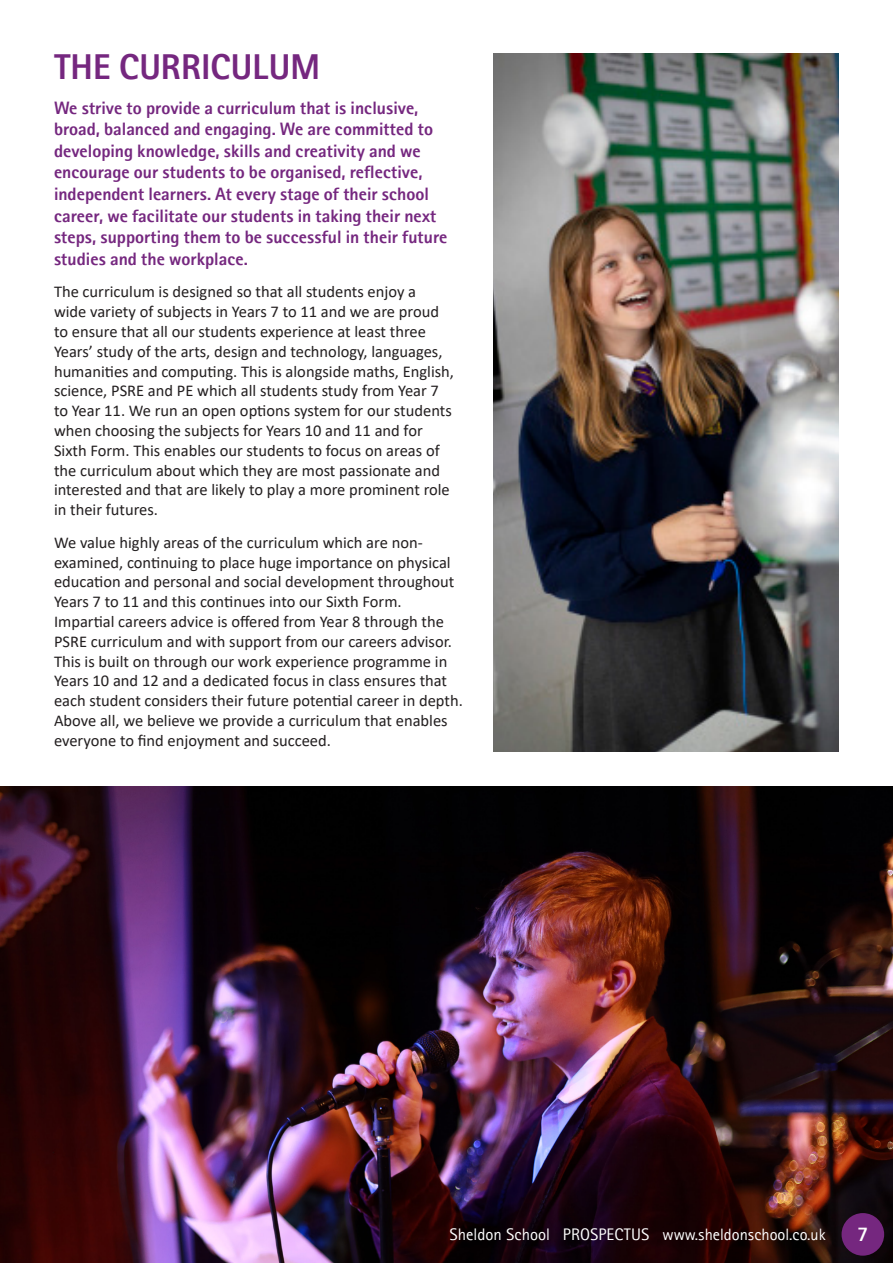
<style>
.page{position:relative;width:893px;height:1263px;background:#fff}
.page>*{position:absolute;margin:0;border:0;box-sizing:border-box;transform-origin:0 0}
.t1{font:700 36px "Rotis II Sans Pro";color:#75277f}
.t2{font:700 19.35px "Rotis II Sans Pro";color:#fff}
.t3{font:700 18px/21.6px "Rotis II Sans Pro";color:#75277f}
.t4{font:16.8px "Rotis II Sans Pro";color:#fff}
.t5{font:16.5px/19.8px "Calibri";color:#231f20}
.s1{font-size:16.5px}
</style>
<div class="page">
<img style="left:0;top:787px;width:893px;height:476px">
<img style="left:493px;top:53px;width:346px;height:698px">
<div style="left:841px;top:1213px;width:43px;height:43px;background:#75277f;border-radius:50%"></div>
<p class="t1" style="left:54px;top:47px;width:268px">THE CURRICULUM</p>
<p class="t3" style="left:54px;top:97px;width:395px">We strive to provide a curriculum that is inclusive, broad, balanced and engaging. We are committed to developing knowledge, skills and creativity and we encourage our students to be organised, reflective, independent learners. At every stage of their school career, we facilitate our students in taking their next steps, supporting them to be successful in their future studies and the workplace.</p>
<p class="t5" style="left:54px;top:282px;width:402px">The curriculum is designed so that all students enjoy a<br>wide variety of subjects in Years 7 to 11 and we are proud to ensure that all our students experience at least three Years’ study of the arts, design and technology, languages, humanities and computing. This is alongside maths, English, science, PSRE and PE which all students study from Year 7 to Year 11. We run an open options system for our students when choosing the subjects for Years 10 and 11 and for Sixth Form. This enables our students to focus on areas of the curriculum about which they are most passionate and interested and that are likely to play a more prominent role in their futures.</p>
<p class="t5" style="left:54px;top:532px;width:410px">We value highly areas of the curriculum which are non&shy;examined, continuing to place huge importance on physical education and personal and social development throughout Years 7 to 11 and this continues into our Sixth Form.<br>Impartial careers advice is offered from Year 8 through the PSRE curriculum and with support from our careers advisor.<br>This is built on through our work experience programme in Years 10 and 12 and a dedicated focus in class ensures that each student considers their future potential career in depth.<br>Above all, we believe we provide a curriculum that enables everyone to find enjoyment and succeed.</p>
<p class="t4" style="left:449px;top:1225px;width:378px">Sheldon School PROSPECTUS ww<span class="s1">w.sheldonschool.co.uk</span></p>
<p class="t2" style="left:858px;top:1223px;width:12px">7</p>
</div>
